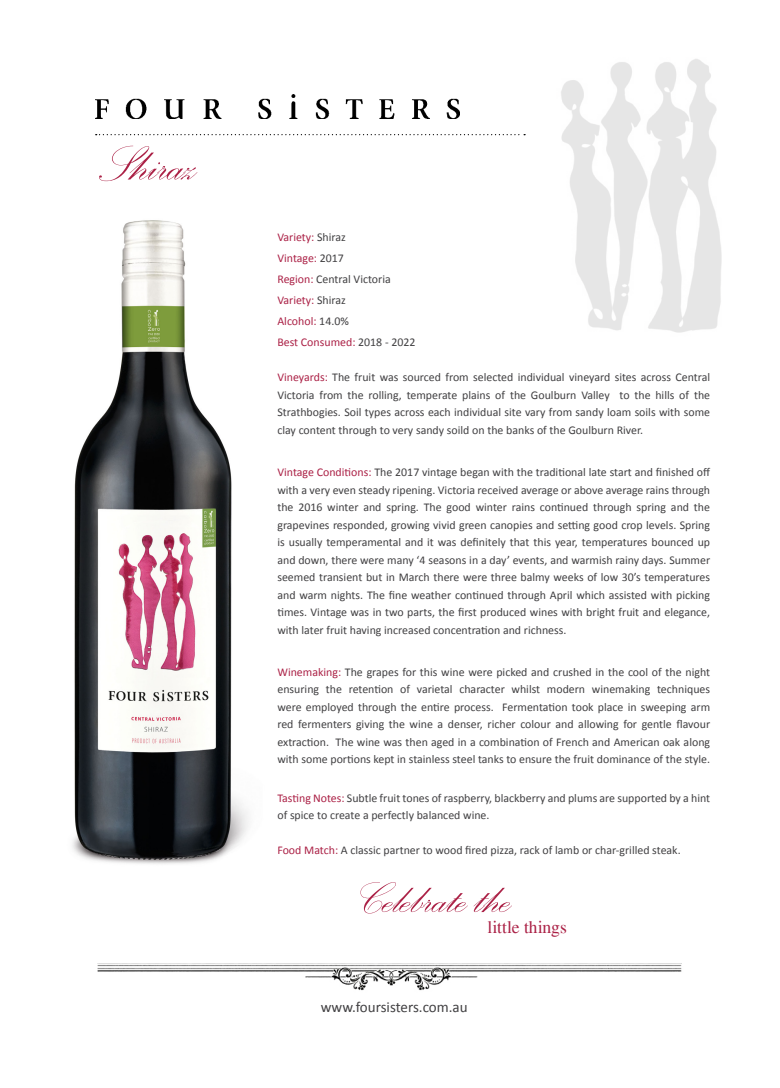
<style>
.page{position:relative;width:780px;height:1088px;background:#fff}
.page>*{position:absolute;margin:0;border:0;box-sizing:border-box;transform-origin:0 0}
.t1{font:62.5px "Palace Script";letter-spacing:-.02em;color:#ab2146}
.t2{font:56.25px "Palace Script";letter-spacing:-.02em;color:#ab2146}
.t3{font:17.5px "Times";color:#ab2146}
.t4{font:15px "Calibri";color:#414042}
.t5{font:11.88px/17.5px "Calibri";color:#414042;text-align:justify}
.t6{font:11.88px/21px "Calibri";color:#ab2146}
.s1{color:#414042}
.s2{color:#ab2146}
</style>
<div class="page">
<img style="left:96px;top:95px;width:363px;height:24px">
<img style="left:561px;top:59px;width:161px;height:274px">
<svg style="left:96px;top:134px;width:429px;height:1px"></svg>
<img style="left:97px;top:964px;width:585px;height:27px">
<img style="left:72px;top:220px;width:177px;height:644px">
<h1 class="t1" style="left:97px;top:123px;width:101px">Shiraz</h1>
<p class="t6" style="left:277px;top:227px;width:139px">Variety: <span class="s1">Shiraz<br></span>Vintage: <span class="s1">2017<br></span>Region: <span class="s1">Central Victoria<br></span>Variety: <span class="s1">Shiraz<br></span>Alcohol: <span class="s1">14.0%<br></span>Best Consumed: <span class="s1">2018 - 2022</span></p>
<p class="t5" style="left:277px;top:369px;width:434px"><span class="s2">Vineyards:</span> The fruit was sourced from selected individual vineyard sites across Central Victoria from the rolling, temperate plains of the Goulburn Valley to the hills of the Strathbogies. Soil types across each individual site vary from sandy loam soils with some clay content through to very sandy soild on the banks of the Goulburn River.</p>
<p class="t5" style="left:277px;top:463px;width:434px"><span class="s2">Vintage Conditions:</span> The 2017 vintage began with the traditional late start and finished off with a very even steady ripening. Victoria received average or above average rains through the 2016 winter and spring. The good winter rains continued through spring and the grapevines responded, growing vivid green canopies and setting good crop levels. Spring is usually temperamental and it was definitely that this year, temperatures bounced up and down, there were many ‘4 seasons in a day’ events, and warmish rainy days. Summer seemed transient but in March there were three balmy weeks of low 30’s temperatures and warm nights. The fine weather continued through April which assisted with picking times. Vintage was in two parts, the first produced wines with bright fruit and elegance, with later fruit having increased concentration and richness.</p>
<p class="t5" style="left:277px;top:663px;width:434px"><span class="s2">Winemaking:</span> The grapes for this wine were picked and crushed in the cool of the night ensuring the retention of varietal character whilst modern winemaking techniques were employed through the entire process. Fermentation took place in sweeping arm red fermenters giving the wine a denser, richer colour and allowing for gentle flavour extraction. The wine was then aged in a combination of French and American oak along with some portions kept in stainless steel tanks to ensure the fruit dominance of the style.</p>
<p class="t5" style="left:277px;top:789px;width:434px"><span class="s2">Tasting Notes:</span> Subtle fruit tones of raspberry, blackberry and plums are supported by a hint of spice to create a perfectly balanced wine.</p>
<p class="t5" style="left:277px;top:842px;width:405px"><span class="s2">Food Match:</span> A classic partner to wood fired pizza, rack of lamb or char-grilled steak.</p>
<h2 class="t2" style="left:358px;top:861px;width:154px">Celebrate the</h2>
<h3 class="t3" style="left:487px;top:916px;width:81px">little things</h3>
<p class="t4" style="left:321px;top:997px;width:148px">www.foursisters.com.au</p>
</div>
